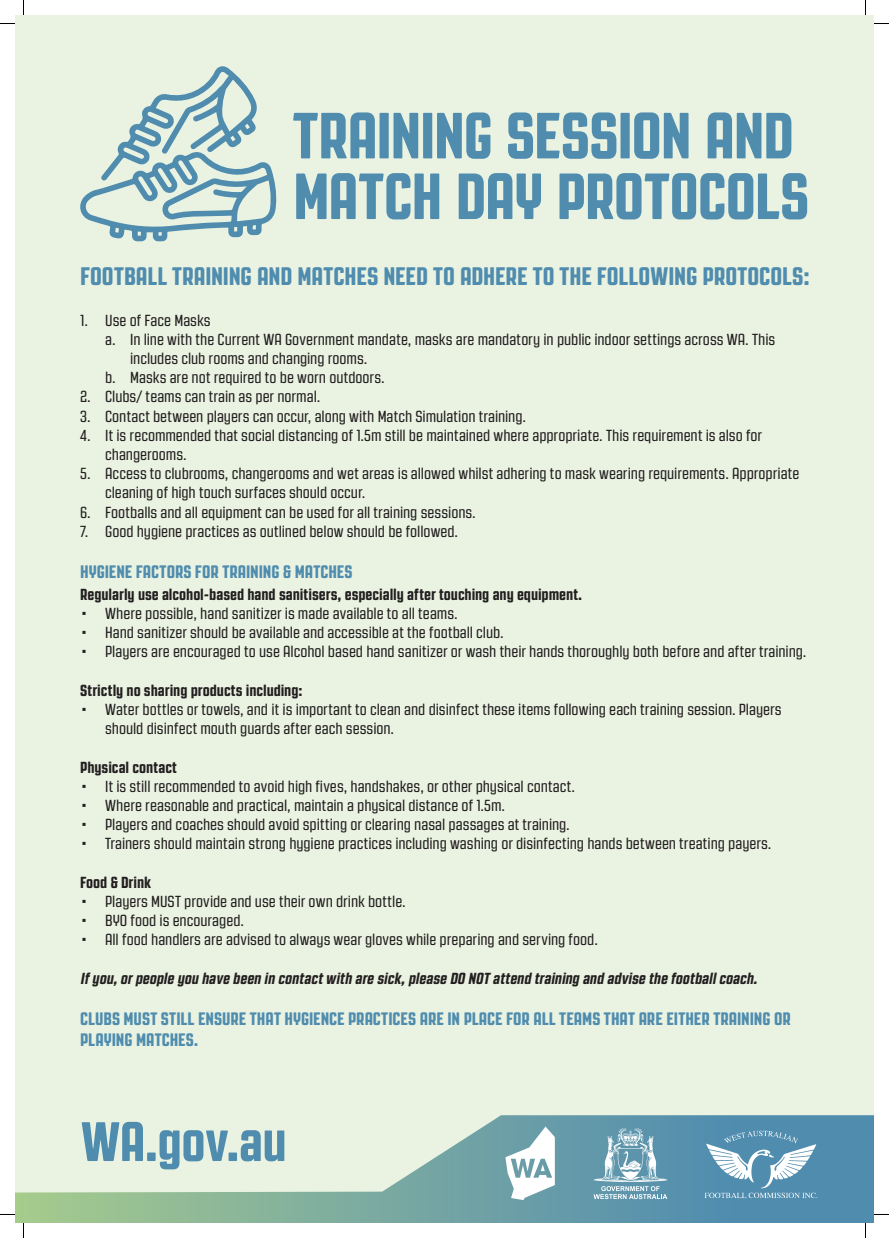
<style>
.page{position:relative;width:889px;height:1238px;background:#fff}
.page>*{position:absolute;margin:0;border:0;box-sizing:border-box;transform-origin:0 0}
.t1{font:800 65.1px/60.6px "Revolution Gothic";letter-spacing:-.015em;color:#4f8cae}
.t2{font:800 55.4px "Revolution Gothic";letter-spacing:-.01em;color:#4f8cae}
.t3{font:800 25.3px "Revolution Gothic";color:#4f8cae}
.t4{font:800 18px/21.6px "Revolution Gothic";color:#4f8cae}
.t5{font:16px/19.2px "Revolution Gothic";color:#231f20}
.t6{font:800 16px "Revolution Gothic";letter-spacing:-.005em;color:#231f20}
.t7{font:italic 800 16px "Revolution Gothic";color:#231f20}
</style>
<div class="page">
<div style="left:15px;top:15px;width:859px;height:1179px;background:#eaf3e2"></div>
<svg style="left:15px;top:1115px;width:859px;height:108px"></svg>
<img style="left:704px;top:1129px;width:115px;height:70px">
<svg style="left:593px;top:1128px;width:74px;height:71px"></svg>
<svg style="left:505px;top:1126px;width:50px;height:74px"></svg>
<svg style="left:80px;top:66px;width:197px;height:175px"></svg>
<svg style="left:0;top:23px;width:15px;height:1px"></svg>
<svg style="left:874px;top:23px;width:15px;height:1px"></svg>
<svg style="left:0;top:1214px;width:15px;height:1px"></svg>
<svg style="left:874px;top:1214px;width:15px;height:1px"></svg>
<svg style="left:23px;top:0;width:1px;height:15px"></svg>
<svg style="left:23px;top:1223px;width:1px;height:15px"></svg>
<svg style="left:865px;top:0;width:1px;height:15px"></svg>
<svg style="left:865px;top:1223px;width:1px;height:15px"></svg>
<p class="t1" style="left:293px;top:106px;width:517px">TRAINING SESSION AND<br>MATCH DAY PROT0COLS</p>
<p class="t3" style="left:80px;top:262px;width:731px">FOOTBALL TRAINING AND MATCHES NEED TO ADHERE TO THE FOLLOWING PROTOCOLS:</p>
<p class="t5" style="left:80px;top:310px;width:132px">1. Use of Face Masks</p>
<p class="t5" style="left:130px;top:330px;width:646px;text-indent:-25px">a. In line with the Current WA Government mandate, masks are mandatory in public indoor settings across WA. This includes club rooms and changing rooms.</p>
<p class="t5" style="left:105px;top:368px;width:281px">b. Masks are not required to be worn outdoors.</p>
<p class="t5" style="left:80px;top:387px;width:242px">2. Clubs/ teams can train as per normal.</p>
<p class="t5" style="left:80px;top:406px;width:447px">3. Contact between players can occur, along with Match Simulation training.</p>
<p class="t5" style="left:105px;top:426px;width:658px;text-indent:-25px">4. It is recommended that social distancing of 1.5m still be maintained where appropriate. This requirement is also for changerooms.</p>
<p class="t5" style="left:105px;top:464px;width:696px;text-indent:-25px">5. Access to clubrooms, changerooms and wet areas is allowed whilst adhering to mask wearing requirements. Appropriate cleaning of high touch surfaces should occur.</p>
<p class="t5" style="left:80px;top:502px;width:397px">6. Footballs and all equipment can be used for all training sessions.</p>
<p class="t5" style="left:80px;top:522px;width:379px">7. Good hygiene practices as outlined below should be followed.</p>
<p class="t4" style="left:80px;top:560px;width:274px">HYGIENE FACTORS FOR TRAINING &amp; MATCHES</p>
<p class="t6" style="left:80px;top:585px;width:504px">Regularly use alcohol-based hand sanitisers, especially after touching any equipment.</p>
<p class="t5" style="left:80px;top:604px;width:379px">• Where possible, hand sanitizer is made available to all teams.</p>
<p class="t5" style="left:80px;top:623px;width:425px">• Hand sanitizer should be available and accessible at the football club.</p>
<p class="t5" style="left:80px;top:642px;width:728px">• Players are encouraged to use Alcohol based hand sanitizer or wash their hands thoroughly both before and after training.</p>
<p class="t6" style="left:80px;top:681px;width:224px">Strictly no sharing products including:</p>
<p class="t5" style="left:105px;top:700px;width:678px;text-indent:-25px">• Water bottles or towels, and it is important to clean and disinfect these items following each training session. Players should disinfect mouth guards after each session.</p>
<p class="t6" style="left:80px;top:758px;width:98px">Physical contact</p>
<p class="t5" style="left:80px;top:776px;width:496px">• It is still recommended to avoid high fives, handshakes, or other physical contact.</p>
<p class="t5" style="left:80px;top:796px;width:426px">• Where reasonable and practical, maintain a physical distance of 1.5m.</p>
<p class="t5" style="left:80px;top:815px;width:491px">• Players and coaches should avoid spitting or clearing nasal passages at training.</p>
<p class="t5" style="left:80px;top:834px;width:693px">• Trainers should maintain strong hygiene practices including washing or disinfecting hands between treating payers.</p>
<p class="t6" style="left:80px;top:873px;width:72px">Food &amp; Drink</p>
<p class="t5" style="left:80px;top:892px;width:327px">• Players MUST provide and use their own drink bottle.</p>
<p class="t5" style="left:80px;top:911px;width:165px">• BYO food is encouraged.</p>
<p class="t5" style="left:80px;top:930px;width:519px">• All food handlers are advised to always wear gloves while preparing and serving food.</p>
<p class="t7" style="left:80px;top:969px;width:682px">Ifyou,orpeople you have been in contactwith are sick,please DO NOT attend training and advise the footballcoach.</p>
<p class="t4" style="left:80px;top:1007px;width:712px">CLUBS MUST STILL ENSURE THAT HYGIENCE PRACTICES ARE IN PLACE FOR ALL TEAMS THAT ARE EITHER TRAINING OR<br>PLAYING MATCHES.</p>
<p class="t2" style="left:81px;top:1111px;width:207px">WA.gov.au</p>
</div>
